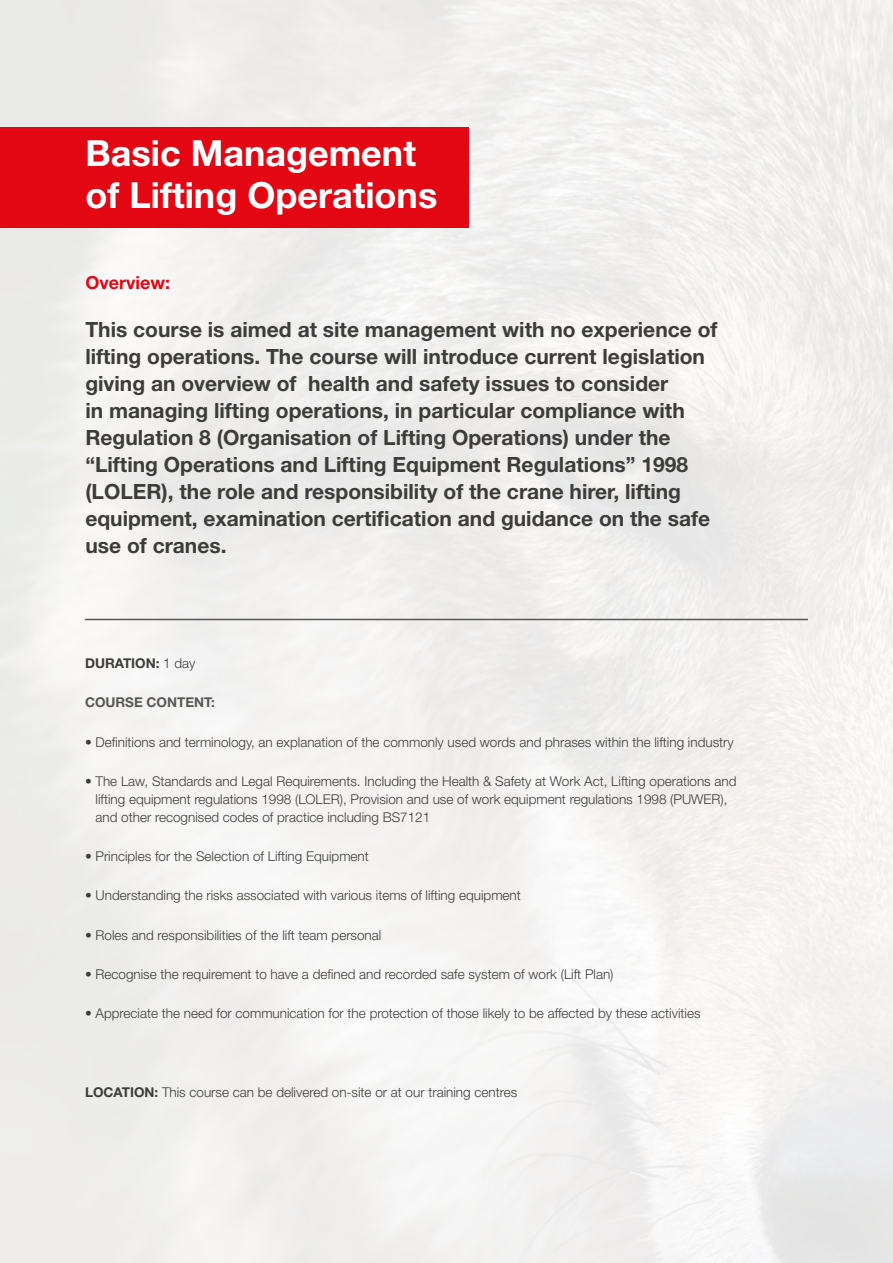
<style>
.page{position:relative;width:893px;height:1263px;background:#fff}
.page>*{position:absolute;margin:0;border:0;box-sizing:border-box;transform-origin:0 0}
.t1{font:700 36px/42px "Helvetica Neue LT";color:#fff}
.t2{font:700 21px/27px "Helvetica Neue LT";color:#3c3c3b}
.t3{font:700 18px "Helvetica Neue LT";color:#e30613}
.t4{font:300 13.5px/18px "Helvetica Neue LT";color:#3c3c3b}
.t5{font:700 13.5px "Helvetica Neue LT";color:#575756}
.t6{font:700 13.5px "Helvetica Neue LT";color:#3c3c3b}
.s1{font-weight:300}
.s2{font-weight:700}
</style>
<div class="page">
<img style="left:1px;top:0;width:892px;height:1263px">
<hr style="left:0;top:0;width:1px;height:1263px;background:#e30613">
<div style="left:0;top:128px;width:469px;height:100px;background:#e30613"></div>
<hr style="left:85px;top:619px;width:723px;height:1px;background:#575756">
<h1 class="t1" style="left:85px;top:132px;width:353px">Basic Management of Lifting Operations</h1>
<h3 class="t3" style="left:85px;top:271px;width:86px">Overview:</h3>
<p class="t2" style="left:85px;top:315px;width:634px">This course is aimed at site management with no experience of lifting operations. The course will introduce current legislation giving an overview of health and safety issues to consider<br>in managing lifting operations, in particular compliance with Regulation 8 (Organisation of Lifting Operations) under the “Lifting Operations and Lifting Equipment Regulations” 1998 (LOLER), the role and responsibility of the crane hirer, lifting equipment, examination certification and guidance on the safe use of cranes.</p>
<p class="t6" style="left:85px;top:655px;width:112px">DURATION: <span class="s1">1 day</span></p>
<p class="t5" style="left:85px;top:694px;width:131px">COURSE CONTENT:</p>
<p class="t4" style="left:85px;top:732px;width:650px">• Definitions and terminology, an explanation of the commonly used words and phrases within the lifting industry</p>
<p class="t4" style="left:96px;top:772px;width:642px;text-indent:-11px">• The Law, Standards and Legal Requirements. Including the Health &amp; Safety at Work Act, Lifting operations and lifting equipment regulations 1998 (LOLER), Provision and use of work equipment regulations 1998 (PUWER), and other recognised codes of practice including BS7121</p>
<p class="t4" style="left:85px;top:847px;width:285px">• Principles for the Selection of Lifting Equipment</p>
<p class="t4" style="left:85px;top:886px;width:437px">• Understanding the risks associated with various items of lifting equipment</p>
<p class="t4" style="left:85px;top:925px;width:298px">• Roles and responsibilities of the lift team personal</p>
<p class="t4" style="left:85px;top:965px;width:530px">• Recognise the requirement to have a defined and recorded safe system of work (Lift Plan)</p>
<p class="t4" style="left:85px;top:1004px;width:617px">• Appreciate the need for communication for the protection of those likely to be affected by these activities</p>
<p class="t4" style="left:85px;top:1083px;width:434px"><span class="s2">LOCATION:</span> This course can be delivered on-site or at our training centres</p>
</div>
